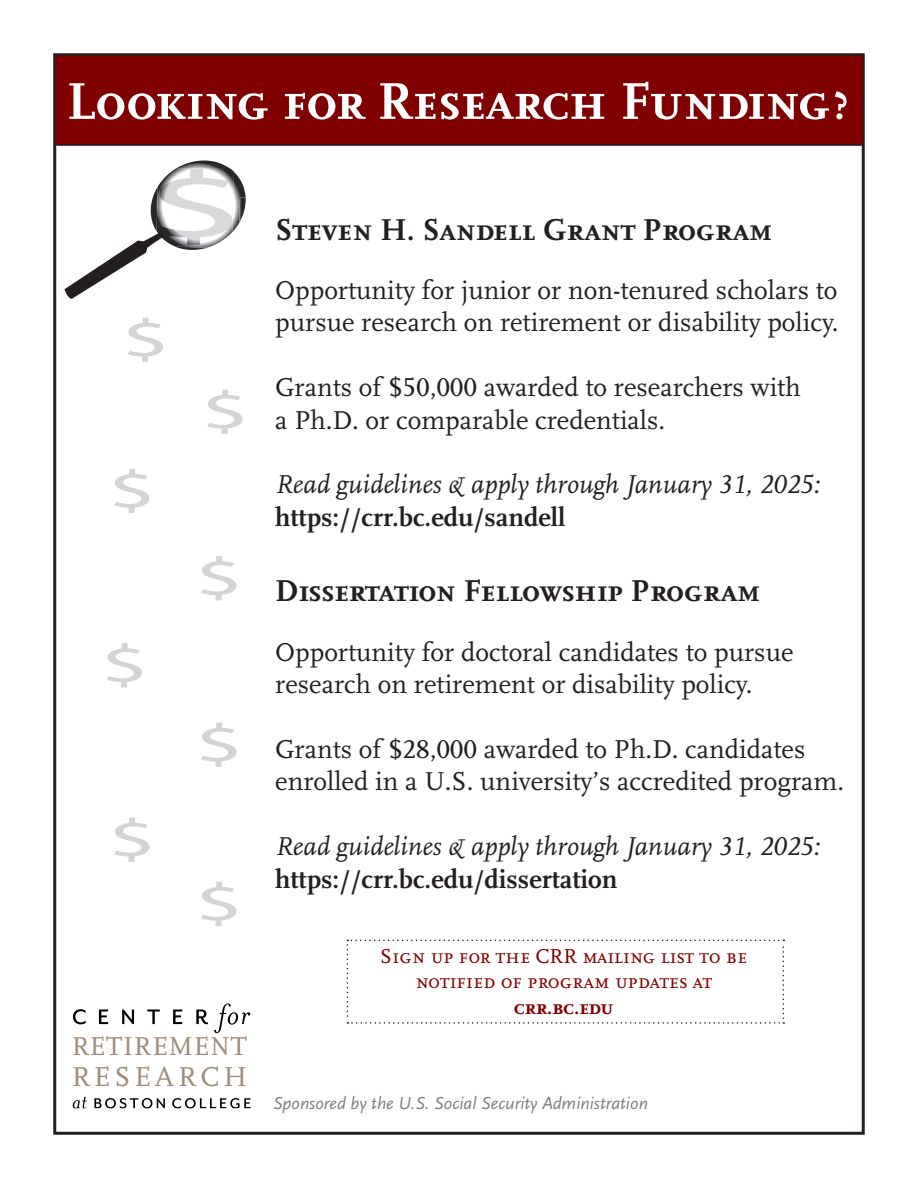
<style>
.page{position:relative;width:918px;height:1188px;background:#fff}
.page>*{position:absolute;margin:0;border:0;box-sizing:border-box;transform-origin:0 0}
.t1{font:700 54px "Scala OT";letter-spacing:-.01em;color:#fff}
.t2{font:54px "Myriad Pro";color:#d3d4d6;scale:1.75 1}
.t3{font:700 31.5px "Scala OT";color:#231f20}
.t4{font:28.5px "Scala OT";letter-spacing:.14em;color:#9f8b79}
.t5{font:27px/32.4px "Scala OT";color:#231f20}
.t6{font:italic 27px "Scala OT";color:#231f20}
.t7{font:700 27px "Scala OT";color:#231f20}
.t8{font:27px "Scala OT";letter-spacing:.03em;color:#9f8b79}
.t9{font:21px/25.2px "Scala OT";color:#800000;text-align:center}
.t10{font:700 21px "Scala OT";color:#800000}
.t11{font:italic 18px "Scala Sans OT";color:#7e8083}
</style>
<div class="page">
<div style="left:55px;top:55px;width:808px;height:90px;background:#800000"></div>
<div style="left:54px;top:54px;width:810px;height:92px;border:2px solid #231f20"></div>
<svg style="left:72px;top:1097px;width:179px;height:12px"></svg>
<svg style="left:73px;top:1003px;width:177px;height:30px"></svg>
<svg style="left:64px;top:160px;width:182px;height:139px"></svg>
<svg style="left:347px;top:940px;width:437px;height:84px"></svg>
<p class="t1" style="left:67px;top:71px;width:786px">Looking for Research Funding?</p>
<p class="t2" style="left:122px;top:306px;width:29px">$</p>
<p class="t2" style="left:108px;top:457px;width:29px">$</p>
<p class="t2" style="left:100px;top:631px;width:29px">$</p>
<p class="t2" style="left:108px;top:806px;width:29px">$</p>
<p class="t2" style="left:201px;top:378px;width:29px">$</p>
<p class="t2" style="left:195px;top:544px;width:29px">$</p>
<p class="t2" style="left:195px;top:711px;width:29px">$</p>
<p class="t2" style="left:195px;top:870px;width:29px">$</p>
<p class="t8" style="left:71px;top:1031px;width:177px">RETIREMENT</p>
<p class="t4" style="left:71px;top:1061px;width:178px">RESEARCH</p>
<p class="t3" style="left:275px;top:212px;width:499px">Steven H. Sandell Grant Program</p>
<p class="t5" style="left:275px;top:275px;width:565px">Opportunity for junior or non-tenured scholars to pursue research on retirement or disability policy.</p>
<p class="t5" style="left:275px;top:372px;width:527px">Grants of $50,000 awarded to researchers with a Ph.D. or comparable credentials.</p>
<p class="t6" style="left:275px;top:470px;width:546px">Read guidelines &amp; apply through January 31, 2025:</p>
<p class="t7" style="left:275px;top:502px;width:292px">https://crr.bc.edu/sandell</p>
<p class="t3" style="left:275px;top:573px;width:487px">Dissertation Fellowship Program</p>
<p class="t5" style="left:275px;top:637px;width:520px">Opportunity for doctoral candidates to pursue research on retirement or disability policy.</p>
<p class="t5" style="left:275px;top:734px;width:532px">Grants of $28,000 awarded to Ph.D. candidates</p>
<p class="t5" style="left:275px;top:766px;width:570px">enrolled in a U.S. university’s accredited program.</p>
<p class="t6" style="left:275px;top:832px;width:546px">Read guidelines &amp; apply through January 31, 2025:</p>
<p class="t7" style="left:275px;top:864px;width:344px">https://crr.bc.edu/dissertation</p>
<p class="t9" style="left:380px;top:944px;width:368px">Sign up for the CRR mailing list to be notified of program updates at</p>
<p class="t10" style="left:514px;top:995px;width:101px">crr.bc.edu</p>
<p class="t11" style="left:273px;top:1093px;width:376px">Sponsored by the U.S. Social Security Administration</p>
</div>
